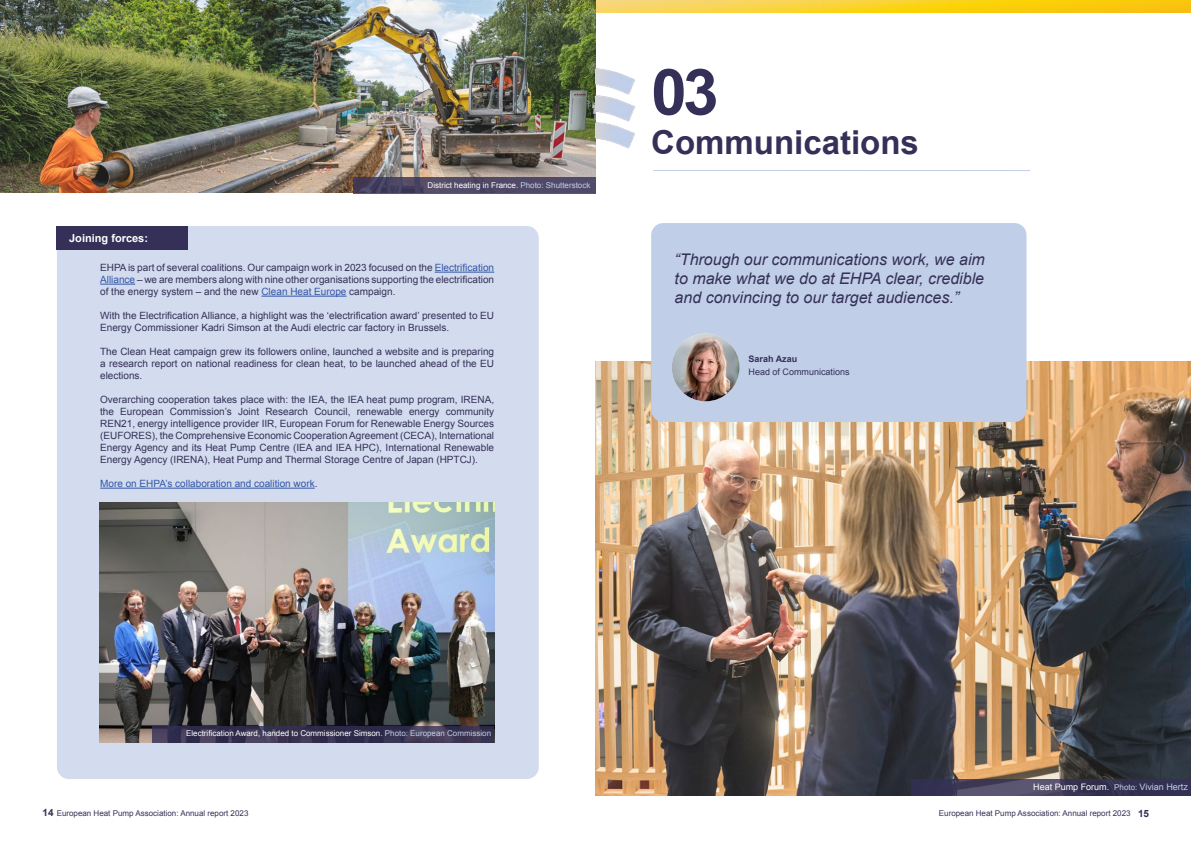
<style>
.page{position:relative;width:1191px;height:842px;background:#fff}
.page>*{position:absolute;margin:0;border:0;box-sizing:border-box;transform-origin:0 0}
.t1{font:700 64px "Arial";color:#343057}
.t2{font:700 33px "Arial";color:#343057}
.t3{font:italic 16px/19.2px "Arial";color:#343057;text-align:justify}
.t4{font:700 11px "Arial";color:#fff}
.t5{font:10px/12px "Arial";color:#343057;text-align:justify}
.t6{font:10px "Arial";color:#3155a6}
.t7{font:9px "Arial";color:#343057}
.t8{font:700 9px "Arial";color:#343057}
.t9{font:8.9px "Arial";color:#fff}
.t10{font:8px "Arial";color:#fff}
.t11{font:8px "Arial";color:#353056}
.s1{color:#c1cee8}
.s2{color:#3155a6}
.s3{color:#343057}
.s4{font-size:8px;color:#c1cee8}
.s5{font-weight:700;font-size:10px;color:#343057}
</style>
<div class="page">
<img style="left:595px;top:0;width:596px;height:13px">
<div style="left:57px;top:226px;width:482px;height:553px;background:#d3dcee;border-radius:12px"></div>
<div style="left:57px;top:226px;width:131px;height:24px;background:#343057"></div>
<hr style="left:435px;top:272px;width:59px;height:1px;background:#3155a6">
<hr style="left:100px;top:284px;width:35px;height:1px;background:#3155a6">
<hr style="left:261px;top:296px;width:85px;height:1px;background:#3155a6">
<hr style="left:100px;top:488px;width:215px;height:1px;background:#3155a6">
<img style="left:99px;top:503px;width:395px;height:239px">
<img style="left:0;top:0;width:595px;height:193px">
<svg style="left:353px;top:177px;width:242px;height:16px;background:#4d4764"></svg>
<svg style="left:153px;top:726px;width:341px;height:16px;background:#383351"></svg>
<hr style="left:653px;top:170px;width:377px;height:1px;background:#c1cee8">
<img style="left:595px;top:361px;width:596px;height:434px">
<div style="left:651px;top:223px;width:375px;height:199px;background:#c1cee8;border-radius:12px"></div>
<img style="left:672px;top:333px;width:67px;height:68px;border-radius:34px">
<svg style="left:911px;top:779px;width:280px;height:16px;background:#3f3b5a"></svg>
<img style="left:595px;top:43px;width:40px;height:123px">
<h1 class="t1" style="left:651px;top:50px;width:69px">03</h1>
<p class="t10" style="left:427px;top:180px;width:164px">District heating in France. <span class="s1">Photo: Shutterstock</span></p>
<p class="t4" style="left:69px;top:231px;width:80px">Joining forces:</p>
<p class="t5" style="left:100px;top:262px;width:395px">EHPA is part of several coalitions. Our campaign work in 2023 focused on the <span class="s2">Electrification Alliance</span> – we are members along with nine other organisations supporting the electrification of the energy system – and the new <span class="s2">Clean Heat Europe</span> campaign.</p>
<p class="t5" style="left:100px;top:310px;width:395px">With the Electrification Alliance, a highlight was the ‘electrification award’ presented to EU<br>Energy Commissioner Kadri Simson at the Audi electric car factory in Brussels.</p>
<p class="t5" style="left:100px;top:346px;width:395px">The Clean Heat campaign grew its followers online, launched a website and is preparing a research report on national readiness for clean heat, to be launched ahead of the EU elections.</p>
<p class="t5" style="left:100px;top:394px;width:395px">Overarching cooperation takes place with: the IEA, the IEA heat pump program, IRENA, the European Commission’s Joint Research Council, renewable energy community REN21, energy intelligence provider IIR, European Forum for Renewable Energy Sources (EUFORES), the Comprehensive Economic Cooperation Agreement (CECA), International Energy Agency and its Heat Pump Centre (IEA and IEA HPC), International Renewable Energy Agency (IRENA), Heat Pump and Thermal Storage Centre of Japan (HPTCJ).</p>
<p class="t6" style="left:100px;top:477px;width:219px">More on EHPA’s collaboration and coalition work<span class="s3">.</span></p>
<h2 class="t2" style="left:651px;top:121px;width:269px">Communications</h2>
<h3 class="t3" style="left:674px;top:250px;width:312px">“Through our communications work, we aim to make what we do at EHPA clear, credible and convincing to our target audiences.”</h3>
<p class="t8" style="left:748px;top:353px;width:50px">Sarah Azau</p>
<p class="t7" style="left:748px;top:366px;width:103px">Head of Communications</p>
<p class="t10" style="left:186px;top:728px;width:306px">Electrification Award, handed to Commissioner Simson. <span class="s1">Photo: European Commission</span></p>
<p class="t9" style="left:1033px;top:781px;width:156px">Heat Pump Forum. <span class="s4">Photo:</span> <span class="s1">Vivian Hertz</span></p>
<p class="t11" style="left:43px;top:808px;width:207px"><span class="s5">14</span> European Heat Pump Association: Annual report 2023</p>
<p class="t11" style="left:939px;top:808px;width:212px">European Heat Pump Association: Annual report 2023 <span class="s5">15</span></p>
</div>
